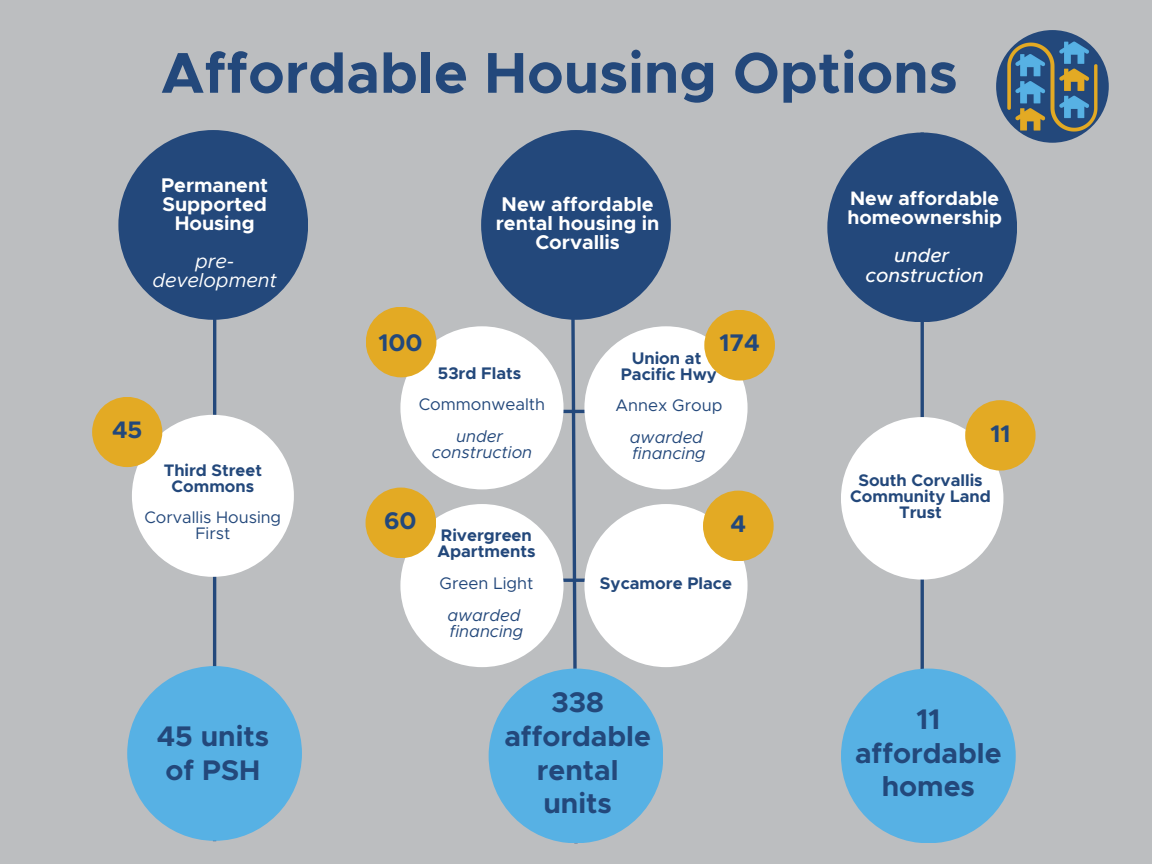
<style>
.page{position:relative;width:1152px;height:864px;background:#bcbec0}
.page>*{position:absolute;margin:0;border:0;box-sizing:border-box;transform-origin:0 0}
.t1{font:700 57.75px "Metropolis";color:#23487b}
.t2{font:700 28.5px/33.8px "Metropolis";color:#23487b;text-align:center}
.t3{font:700 24.15px "Metropolis";color:#23487b}
.t4{font:700 24px "Metropolis";color:#23487b}
.t5{font:700 19.95px/19.2px "Metropolis";color:#fff;text-align:center}
.t6{font:italic 19.95px/19.2px "Metropolis";color:#fff;text-align:center}
.t7{font:700 19.5px/19.2px "Metropolis";color:#fff}
.t8{font:italic 500 19.5px/19.2px "Metropolis";color:#fff;text-align:center}
.t9{font:700 16.8px/15.9px "Metropolis";color:#23487b;text-align:center}
.t10{font:italic 16.8px/15.9px "Metropolis";color:#23487b}
.t11{font:16.8px "Metropolis";color:#23487b}
.t12{font:16.65px/15.8px "Metropolis";color:#23487b;text-align:center}
.t13{font:700 16.65px/15.8px "Metropolis";color:#23487b;text-align:center}
</style>
<div class="page">
<img style="left:996px;top:30px;width:113px;height:113px;border-radius:50%">
<hr style="left:473px;top:579px;width:178px;height:3px;background:#23487b">
<hr style="left:481px;top:410px;width:178px;height:3px;background:#23487b">
<svg style="left:569px;top:320px;width:10px;height:524px"></svg>
<hr style="left:213px;top:182px;width:3px;height:659px;background:#23487b">
<div style="left:118px;top:130px;width:190px;height:190px;background:#23487b;border-radius:50%"></div>
<div style="left:132px;top:415px;width:162px;height:162px;background:#fff;border-radius:50%"></div>
<div style="left:92px;top:397px;width:70px;height:70px;background:#e3aa24;border-radius:50%"></div>
<div style="left:127px;top:666px;width:175px;height:175px;background:#57b1e4;border-radius:50%"></div>
<div style="left:481px;top:130px;width:190px;height:190px;background:#23487b;border-radius:50%"></div>
<div style="left:400px;top:326px;width:164px;height:163px;background:#fff;border-radius:50%"></div>
<div style="left:584px;top:326px;width:164px;height:163px;background:#fff;border-radius:50%"></div>
<div style="left:400px;top:504px;width:164px;height:163px;background:#fff;border-radius:50%"></div>
<div style="left:584px;top:504px;width:164px;height:163px;background:#fff;border-radius:50%"></div>
<div style="left:366px;top:307px;width:70px;height:70px;background:#e3aa24;border-radius:50%"></div>
<div style="left:704px;top:310px;width:71px;height:71px;background:#e3aa24;border-radius:50%"></div>
<div style="left:366px;top:488px;width:70px;height:70px;background:#e3aa24;border-radius:50%"></div>
<div style="left:703px;top:491px;width:71px;height:70px;background:#e3aa24;border-radius:50%"></div>
<hr style="left:921px;top:133px;width:3px;height:669px;background:#23487b">
<div style="left:827px;top:133px;width:190px;height:189px;background:#23487b;border-radius:50%"></div>
<div style="left:841px;top:417px;width:162px;height:163px;background:#fff;border-radius:50%"></div>
<div style="left:965px;top:400px;width:71px;height:71px;background:#e3aa24;border-radius:50%"></div>
<div style="left:841px;top:669px;width:175px;height:174px;background:#57b1e4;border-radius:50%"></div>
<div style="left:489px;top:669px;width:174px;height:174px;background:#57b1e4;border-radius:50%"></div>
<h1 class="t1" style="left:161px;top:47px;width:798px">Affordable Housing Options</h1>
<p class="t5" style="left:161px;top:176px;width:109px">Permanent<br>Supported<br>Housing</p>
<p class="t6" style="left:152px;top:253px;width:126px">pre&shy;development</p>
<h3 class="t4" style="left:112px;top:419px;width:32px">45</h3>
<p class="t13" style="left:164px;top:463px;width:100px">Third Street<br>Commons</p>
<p class="t12" style="left:145px;top:510px;width:138px">Corvallis Housing<br>First</p>
<h2 class="t2" style="left:157px;top:721px;width:114px">45 units of PSH</h2>
<p class="t5" style="left:496px;top:195px;width:165px">New affordable rental housing in<br>Corvallis</p>
<h3 class="t3" style="left:378px;top:332px;width:46px">100</h3>
<h3 class="t3" style="left:720px;top:332px;width:42px">174</h3>
<p class="t9" style="left:621px;top:351px;width:98px">Union at<br>Pacific Hwy</p>
<p class="t11" style="left:615px;top:398px;width:109px">Annex Group</p>
<p class="t10" style="left:630px;top:430px;width:77px">awarded financing</p>
<p class="t9" style="left:438px;top:366px;width:85px">53rd Flats</p>
<p class="t11" style="left:419px;top:397px;width:128px">Commonwealth</p>
<p class="t10" style="left:432px;top:429px;width:102px;text-align:center">under construction</p>
<h3 class="t3" style="left:384px;top:510px;width:34px">60</h3>
<h3 class="t3" style="left:730px;top:513px;width:17px">4</h3>
<p class="t9" style="left:437px;top:529px;width:100px;text-align:left">Rivergreen<br>Apartments</p>
<p class="t11" style="left:440px;top:576px;width:95px">Green Light</p>
<p class="t10" style="left:447px;top:608px;width:77px">awarded financing</p>
<p class="t9" style="left:600px;top:576px;width:134px">Sycamore Place</p>
<h2 class="t2" style="left:504px;top:687px;width:148px">338 affordable rental units</h2>
<p class="t7" style="left:847px;top:190px;width:156px">New affordable homeownership</p>
<p class="t8" style="left:865px;top:247px;width:120px">under construction</p>
<h3 class="t4" style="left:990px;top:422px;width:21px">11</h3>
<p class="t9" style="left:850px;top:473px;width:142px">South Corvallis<br>Community Land<br>Trust</p>
<h2 class="t2" style="left:855px;top:704px;width:148px">11 affordable homes</h2>
</div>
